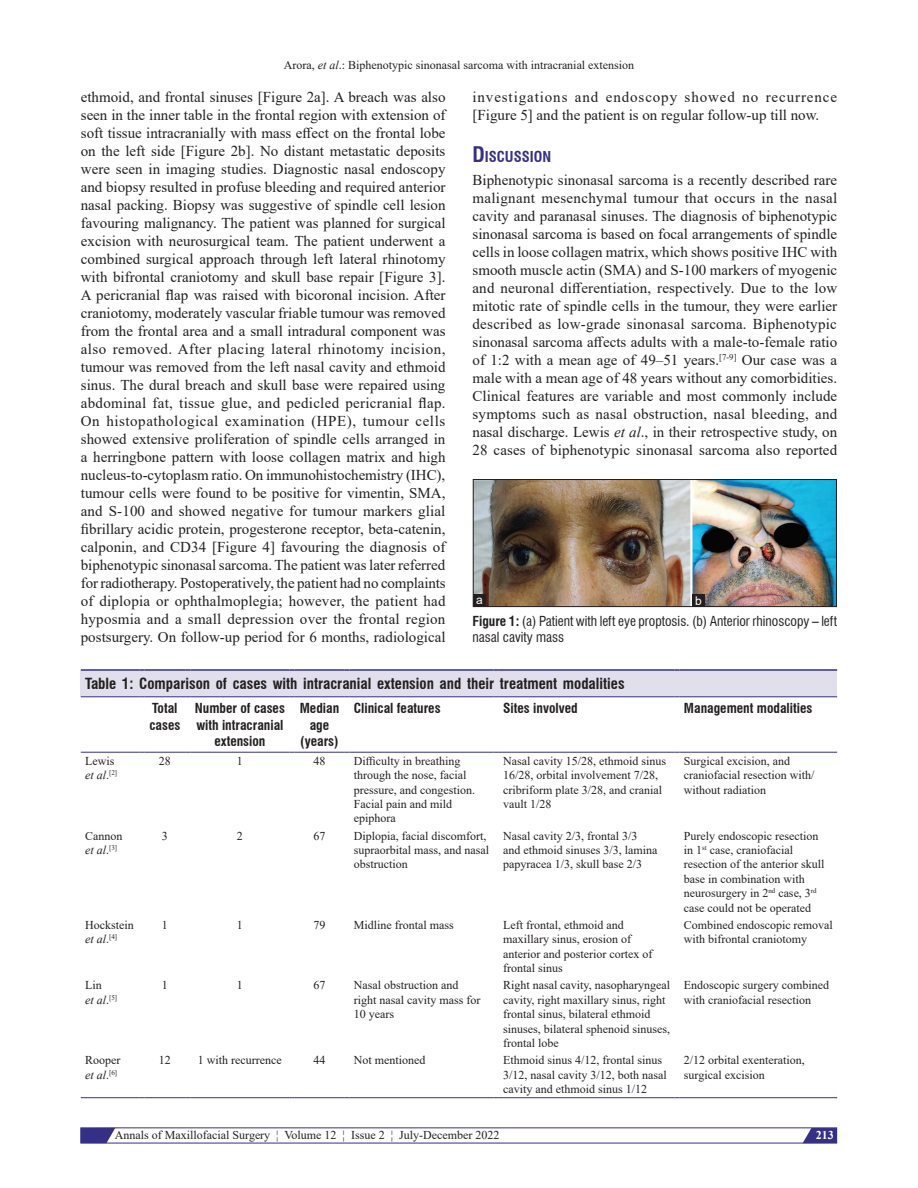
<style>
.page{position:relative;width:918px;height:1188px;background:#fff}
.page>*{position:absolute;margin:0;border:0;box-sizing:border-box;transform-origin:0 0}
.TX{font:15px/18px "Times New Roman";letter-spacing:.01em;color:#231f20;text-align:justify}
.TX-2{font:15px/18px "Times New Roman";letter-spacing:.06em;color:#231f20}
.TT{font:700 condensed 15px "Swiss 721 BT";color:#231f20}
.t1{font:700 condensed 14.7px "Swiss 721 BT";color:#353086}
.TCH{font:700 condensed 13.5px/16.2px "Swiss 721 BT";color:#231f20;text-align:center}
.FGC{font:condensed 13.5px/16.2px "Swiss 721 BT";color:#231f20}
.TB{font:12px/14.4px "Times New Roman";color:#231f20}
.TBL{font:12px/14.4px "Times New Roman";color:#231f20}
.t2{font:700 12px "Times New Roman";color:#fff}
.LABEL{font:12px "Arial";color:#fff}
.s1{font-style:italic}
.s2{font-size:21px}
.s3{font-weight:700}
</style>
<div class="page">
<svg style="left:80px;top:1127px;width:758px;height:16px"></svg>
<div style="left:81px;top:670px;width:756px;height:27px;background:#e1dfec"></div>
<hr style="left:81px;top:1097px;width:58px;height:1px;background:#353086">
<hr style="left:145px;top:1097px;width:40px;height:1px;background:#353086">
<hr style="left:190px;top:1097px;width:99px;height:1px;background:#353086">
<hr style="left:295px;top:1097px;width:49px;height:1px;background:#353086">
<hr style="left:350px;top:1097px;width:144px;height:1px;background:#353086">
<hr style="left:499px;top:1097px;width:175px;height:1px;background:#353086">
<hr style="left:680px;top:1097px;width:157px;height:1px;background:#353086">
<hr style="left:81px;top:752px;width:58px;height:1px;background:#353086">
<hr style="left:145px;top:752px;width:40px;height:1px;background:#353086">
<hr style="left:190px;top:752px;width:99px;height:1px;background:#353086">
<hr style="left:295px;top:752px;width:49px;height:1px;background:#353086">
<hr style="left:350px;top:752px;width:144px;height:1px;background:#353086">
<hr style="left:499px;top:752px;width:175px;height:1px;background:#353086">
<hr style="left:680px;top:752px;width:157px;height:1px;background:#353086">
<hr style="left:81px;top:669px;width:58px;height:2px;background:#353086">
<svg style="left:139px;top:669px;width:6px;height:2px"></svg>
<hr style="left:145px;top:669px;width:40px;height:2px;background:#353086">
<hr style="left:190px;top:669px;width:99px;height:2px;background:#353086">
<svg style="left:289px;top:669px;width:6px;height:2px"></svg>
<hr style="left:295px;top:669px;width:49px;height:2px;background:#353086">
<svg style="left:344px;top:669px;width:6px;height:2px"></svg>
<hr style="left:350px;top:669px;width:144px;height:2px;background:#353086">
<hr style="left:499px;top:669px;width:175px;height:2px;background:#353086">
<svg style="left:674px;top:669px;width:6px;height:2px"></svg>
<hr style="left:680px;top:669px;width:157px;height:2px;background:#353086">
<hr style="left:81px;top:696px;width:58px;height:1px;background:#353086">
<hr style="left:145px;top:696px;width:40px;height:1px;background:#353086">
<hr style="left:190px;top:696px;width:99px;height:1px;background:#353086">
<hr style="left:295px;top:696px;width:49px;height:1px;background:#353086">
<hr style="left:350px;top:696px;width:144px;height:1px;background:#353086">
<hr style="left:499px;top:696px;width:175px;height:1px;background:#353086">
<hr style="left:680px;top:696px;width:157px;height:1px;background:#353086">
<img style="left:475px;top:481px;width:360px;height:124px">
<div style="left:473px;top:479px;width:364px;height:128px;border:1px solid #231f20"></div>
<div style="left:692px;top:594px;width:13px;height:13px;background:#231f20"></div>
<div style="left:473px;top:594px;width:13px;height:13px;background:#231f20"></div>
<p class="TB" style="left:284px;top:57px;width:352px">Arora, <span class="s1">et al</span>.: Biphenotypic sinonasal sarcoma with intracranial extension</p>
<p class="TX" style="left:81px;top:88px;width:366px">ethmoid, and frontal sinuses [Figure 2a]. A breach was also seen in the inner table in the frontal region with extension of soft tissue intracranially with mass effect on the frontal lobe on the left side [Figure 2b]. No distant metastatic deposits were seen in imaging studies. Diagnostic nasal endoscopy and biopsy resulted in profuse bleeding and required anterior nasal packing. Biopsy was suggestive of spindle cell lesion favouring malignancy. The patient was planned for surgical excision with neurosurgical team. The patient underwent a combined surgical approach through left lateral rhinotomy with bifrontal craniotomy and skull base repair [Figure 3].<br>A pericranial flap was raised with bicoronal incision. After craniotomy, moderately vascular friable tumour was removed from the frontal area and a small intradural component was also removed. After placing lateral rhinotomy incision, tumour was removed from the left nasal cavity and ethmoid sinus. The dural breach and skull base were repaired using abdominal fat, tissue glue, and pedicled pericranial flap.<br>On histopathological examination (HPE), tumour cells showed extensive proliferation of spindle cells arranged in a herringbone pattern with loose collagen matrix and high nucleus‑to‑cytoplasm ratio. On immunohistochemistry (IHC), tumour cells were found to be positive for vimentin, SMA, and S‑100 and showed negative for tumour markers glial fibrillary acidic protein, progesterone receptor, beta‑catenin, calponin, and CD34 [Figure 4] favouring the diagnosis of biphenotypic sinonasal sarcoma. The patient was later referred for radiotherapy. Postoperatively, the patient had no complaints of diplopia or ophthalmoplegia; however, the patient had hyposmia and a small depression over the frontal region postsurgery. On follow‑up period for 6 months, radiological</p>
<p class="TX-2" style="left:472px;top:88px;width:366px">investigations and endoscopy showed no recurrence [Figure 5] and the patient is on regular follow‑up till now.</p>
<h1 class="t1" style="left:472px;top:148px;width:80px"><span class="s2">D</span>ISCUSSION</h1>
<p class="TX" style="left:472px;top:170px;width:366px">Biphenotypic sinonasal sarcoma is a recently described rare malignant mesenchymal tumour that occurs in the nasal cavity and paranasal sinuses. The diagnosis of biphenotypic sinonasal sarcoma is based on focal arrangements of spindle cells in loose collagen matrix, which shows positive IHC with smooth muscle actin (SMA) and S‑100 markers of myogenic and neuronal differentiation, respectively. Due to the low mitotic rate of spindle cells in the tumour, they were earlier described as low‑grade sinonasal sarcoma. Biphenotypic sinonasal sarcoma affects adults with a male‑to‑female ratio of 1:2 with a mean age of 49–51 years.<sup>[7‑9]</sup> Our case was a male with a mean age of 48 years without any comorbidities.<br>Clinical features are variable and most commonly include symptoms such as nasal obstruction, nasal bleeding, and nasal discharge. Lewis <span class="s1">et al</span>., in their retrospective study, on 28 cases of biphenotypic sinonasal sarcoma also reported</p>
<p class="LABEL" style="left:476px;top:591px;width:8px">a</p>
<p class="LABEL" style="left:695px;top:592px;width:8px">b</p>
<p class="FGC" style="left:472px;top:613px;width:366px"><span class="s3">Figure 1:</span> (a) Patient with left eye proptosis. (b) Anterior rhinoscopy – left nasal cavity mass</p>
<p class="TT" style="left:85px;top:675px;width:541px">Table 1: Comparison of cases with intracranial extension and their treatment modalities</p>
<p class="TCH" style="left:149px;top:700px;width:32px;text-align:left">Total cases</p>
<p class="TCH" style="left:195px;top:700px;width:92px">Number of cases with intracranial extension</p>
<p class="TCH" style="left:300px;top:700px;width:41px">Median age (years)</p>
<p class="TCH" style="left:354px;top:700px;width:88px">Clinical features</p>
<p class="TCH" style="left:503px;top:700px;width:76px">Sites involved</p>
<p class="TCH" style="left:684px;top:700px;width:130px">Management modalities</p>
<p class="TB" style="left:85px;top:753px;width:34px">Lewis <span class="s1">et al</span>.<sup>[2]</sup></p>
<p class="TB" style="left:159px;top:753px;width:13px">28</p>
<p class="TB" style="left:237px;top:753px;width:7px">1</p>
<p class="TB" style="left:314px;top:753px;width:13px">48</p>
<p class="TB" style="left:354px;top:753px;width:123px">Difficulty in breathing through the nose, facial pressure, and congestion.<br>Facial pain and mild epiphora</p>
<p class="TB" style="left:503px;top:753px;width:164px">Nasal cavity 15/28, ethmoid sinus<br>16/28, orbital involvement 7/28, cribriform plate 3/28, and cranial vault 1/28</p>
<p class="TB" style="left:684px;top:753px;width:132px">Surgical excision, and craniofacial resection with/ without radiation</p>
<p class="TB" style="left:85px;top:828px;width:39px">Cannon <span class="s1">et al</span>.<sup>[3]</sup></p>
<p class="TB" style="left:162px;top:828px;width:7px">3</p>
<p class="TB" style="left:237px;top:828px;width:7px">2</p>
<p class="TB" style="left:314px;top:828px;width:13px">67</p>
<p class="TB" style="left:354px;top:828px;width:137px">Diplopia, facial discomfort, supraorbital mass, and nasal obstruction</p>
<p class="TB" style="left:503px;top:828px;width:156px">Nasal cavity 2/3, frontal 3/3 and ethmoid sinuses 3/3, lamina papyracea 1/3, skull base 2/3</p>
<p class="TB" style="left:684px;top:828px;width:142px">Purely endoscopic resection in 1<sup>st</sup> case, craniofacial resection of the anterior skull base in combination with neurosurgery in 2<sup>nd</sup> case, 3<sup>rd </sup>case could not be operated</p>
<p class="TB" style="left:85px;top:917px;width:50px">Hockstein <span class="s1">et al</span>.<sup>[4]</sup></p>
<p class="TB" style="left:162px;top:917px;width:7px">1</p>
<p class="TB" style="left:237px;top:917px;width:7px">1</p>
<p class="TB" style="left:314px;top:917px;width:13px">79</p>
<p class="TB" style="left:354px;top:917px;width:101px">Midline frontal mass</p>
<p class="TB" style="left:503px;top:917px;width:151px">Left frontal, ethmoid and maxillary sinus, erosion of anterior and posterior cortex of frontal sinus</p>
<p class="TB" style="left:684px;top:917px;width:151px">Combined endoscopic removal with bifrontal craniotomy</p>
<p class="TB" style="left:85px;top:978px;width:34px">Lin<br><span class="s1">et al</span>.<sup>[5]</sup></p>
<p class="TB" style="left:162px;top:978px;width:7px">1</p>
<p class="TB" style="left:237px;top:978px;width:7px">1</p>
<p class="TB" style="left:314px;top:978px;width:13px">67</p>
<p class="TB" style="left:354px;top:978px;width:128px">Nasal obstruction and right nasal cavity mass for<br>10 years</p>
<p class="TB" style="left:503px;top:978px;width:169px">Right nasal cavity, nasopharyngeal cavity, right maxillary sinus, right frontal sinus, bilateral ethmoid sinuses, bilateral sphenoid sinuses, frontal lobe</p>
<p class="TB" style="left:684px;top:978px;width:147px">Endoscopic surgery combined with craniofacial resection</p>
<p class="TBL" style="left:85px;top:1053px;width:37px">Rooper <span class="s1">et al</span>.<sup>[6]</sup></p>
<p class="TBL" style="left:159px;top:1053px;width:13px">12</p>
<p class="TBL" style="left:198px;top:1053px;width:85px">1 with recurrence</p>
<p class="TBL" style="left:314px;top:1053px;width:13px">44</p>
<p class="TBL" style="left:354px;top:1053px;width:73px">Not mentioned</p>
<p class="TBL" style="left:503px;top:1053px;width:165px">Ethmoid sinus 4/12, frontal sinus<br>3/12, nasal cavity 3/12, both nasal cavity and ethmoid sinus 1/12</p>
<p class="TBL" style="left:684px;top:1053px;width:122px">2/12 orbital exenteration, surgical excision</p>
<p class="TB" style="left:115px;top:1128px;width:386px">Annals of Maxillofacial Surgery ¦ Volume 12 ¦ Issue 2 ¦ July-December 2022</p>
<p class="t2" style="left:816px;top:1127px;width:19px">213</p>
</div>
